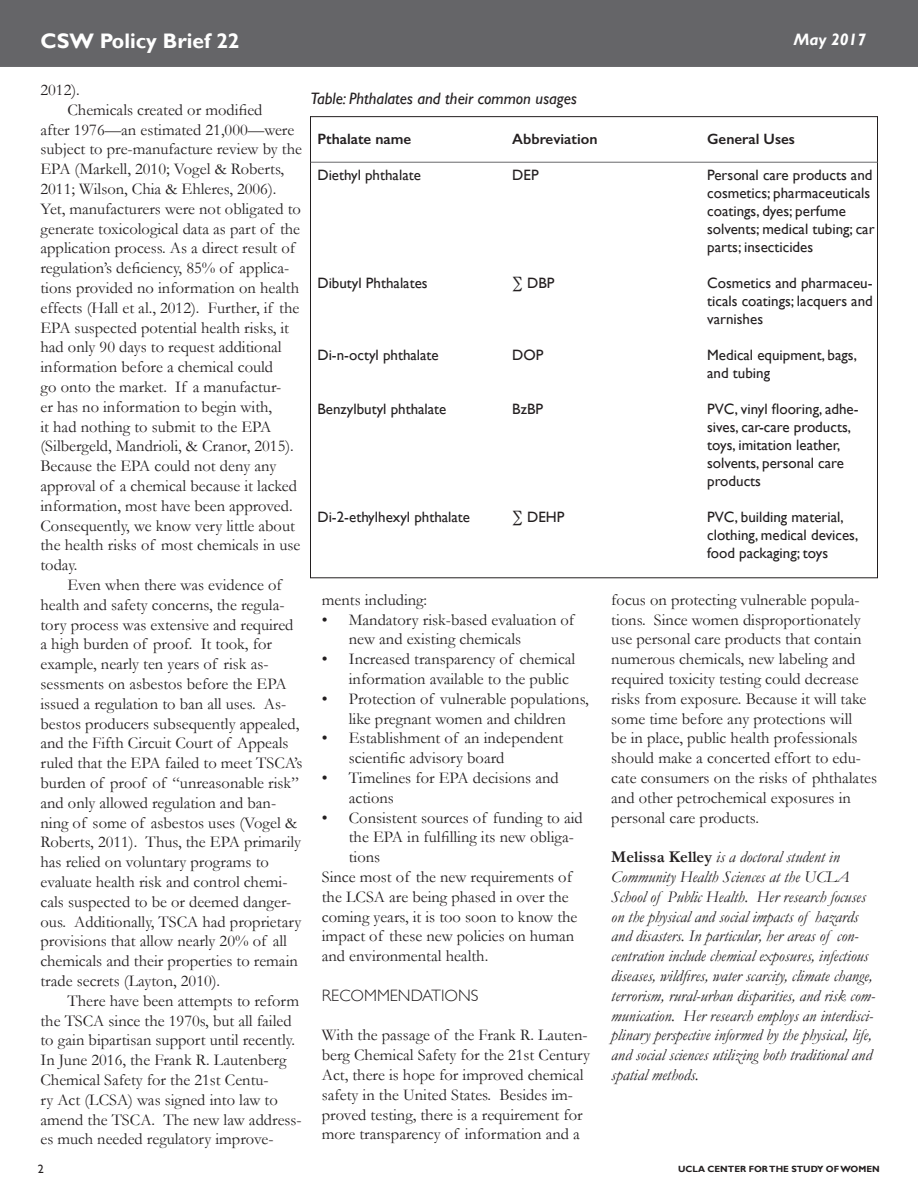
<style>
.page{position:relative;width:918px;height:1188px;background:#fff}
.page>*{position:absolute;margin:0;border:0;box-sizing:border-box;transform-origin:0 0}
.t1{font:700 21px "Gill Sans";color:#fff}
.Paragraph_Style_1{font:16.5px/19.8px "Garamond";color:#231f20}
.Paragraph_Style_1-2{font:italic 16.5px/19.8px "Garamond";color:#231f20}
.t2{font:italic 16.5px "Gill Sans";color:#231f20}
.Paragraph_Style_1-3{font:300 16.5px "Gill Sans";color:#231f20}
.t3{font:italic 700 16.5px "Gill Sans";color:#fff}
.t4{font:15px/18px "Gill Sans";color:#231f20}
.t5{font:600 15px "Gill Sans";color:#231f20}
.t6{font:12px "Gill Sans";color:#231f20}
.t7{font:700 9px "Gill Sans";color:#231f20}
.s1{font-weight:700;font-style:normal}
</style>
<div class="page">
<div style="left:0;top:0;width:918px;height:67px;background:#656568"></div>
<hr style="left:310px;top:162px;width:568px;height:1px;background:#67676a">
<p class="t1" style="left:40px;top:28px;width:201px">CSW Policy Brief 22</p>
<p class="t3" style="left:794px;top:30px;width:74px">May 2017</p>
<p class="Paragraph_Style_1" style="left:40px;top:80px;width:41px">2012).</p>
<p class="Paragraph_Style_1" style="left:40px;top:100px;width:263px;text-indent:27px">Chemicals created or modified<br>after 1976—an estimated 21,000—were subject to pre-manufacture review by the EPA (Markell, 2010; Vogel &amp; Roberts, 2011; Wilson, Chia &amp; Ehleres, 2006).<br>Yet, manufacturers were not obligated to generate toxicological data as part of the application process. As a direct result of regulation’s deficiency, 85% of applica&shy;tions provided no information on health effects (Hall et al., 2012). Further, if the EPA suspected potential health risks, it had only 90 days to request additional information before a chemical could<br>go onto the market. If a manufactur-<br>er has no information to begin with,<br>it had nothing to submit to the EPA (Silbergeld, Mandrioli, &amp; Cranor, 2015).<br>Because the EPA could not deny any approval of a chemical because it lacked information, most have been approved.<br>Consequently, we know very little about the health risks of most chemicals in use today.</p>
<p class="Paragraph_Style_1" style="left:40px;top:575px;width:263px;text-indent:27px">Even when there was evidence of health and safety concerns, the regula&shy;tory process was extensive and required a high burden of proof. It took, for example, nearly ten years of risk as&shy;sessments on asbestos before the EPA issued a regulation to ban all uses. As&shy;bestos producers subsequently appealed, and the Fifth Circuit Court of Appeals ruled that the EPA failed to meet TSCA’s burden of proof of “unreasonable risk” and only allowed regulation and ban&shy;ning of some of asbestos uses (Vogel &amp; Roberts, 2011). Thus, the EPA primarily has relied on voluntary programs to evaluate health risk and control chemi&shy;cals suspected to be or deemed danger&shy;ous. Additionally, TSCA had proprietary provisions that allow nearly 20% of all chemicals and their properties to remain trade secrets (Layton, 2010).</p>
<p class="Paragraph_Style_1" style="left:40px;top:991px;width:263px;text-indent:27px">There have been attempts to reform the TSCA since the 1970s, but all failed to gain bipartisan support until recently.<br>In June 2016, the Frank R. Lautenberg Chemical Safety for the 21st Centu-<br>ry Act (LCSA) was signed into law to amend the TSCA. The new law address&shy;es much needed regulatory improve-</p>
<p class="t2" style="left:310px;top:89px;width:268px">Table: Phthalates and their common usages</p>
<p class="t5" style="left:317px;top:130px;width:95px">Pthalate name</p>
<p class="t4" style="left:317px;top:166px;width:105px">Diethyl phthalate</p>
<p class="t5" style="left:707px;top:130px;width:89px">General Uses</p>
<p class="t4" style="left:707px;top:166px;width:169px">Personal care products and cosmetics; pharmaceuticals coatings, dyes; perfume solvents; medical tubing; car parts; insecticides</p>
<p class="t4" style="left:707px;top:274px;width:167px;text-align:justify">Cosmetics and pharmaceu&shy;ticals coatings; lacquers and varnishes</p>
<p class="t4" style="left:707px;top:346px;width:151px">Medical equipment, bags, and tubing</p>
<p class="t4" style="left:707px;top:400px;width:153px">PVC, vinyl flooring, adhe&shy;sives, car-care products, toys, imitation leather, solvents, personal care products</p>
<p class="t4" style="left:707px;top:508px;width:153px">PVC, building material, clothing, medical devices, food packaging; toys</p>
<p class="t5" style="left:512px;top:130px;width:87px">Abbreviation</p>
<p class="t4" style="left:512px;top:166px;width:28px">DEP</p>
<p class="t4" style="left:512px;top:274px;width:44px">∑ DBP</p>
<p class="t4" style="left:317px;top:274px;width:112px">Dibutyl Phthalates</p>
<p class="t4" style="left:512px;top:346px;width:33px">DOP</p>
<p class="t4" style="left:317px;top:346px;width:123px">Di-n-octyl phthalate</p>
<p class="t4" style="left:512px;top:400px;width:32px">BzBP</p>
<p class="t4" style="left:317px;top:400px;width:131px">Benzylbutyl phthalate</p>
<p class="t4" style="left:512px;top:508px;width:54px">∑ DEHP</p>
<p class="t4" style="left:317px;top:508px;width:154px">Di-2-ethylhexyl phthalate</p>
<p class="Paragraph_Style_1" style="left:611px;top:590px;width:267px">focus on protecting vulnerable popula&shy;tions. Since women disproportionately use personal care products that contain numerous chemicals, new labeling and required toxicity testing could decrease risks from exposure. Because it will take some time before any protections will<br>be in place, public health professionals should make a concerted effort to edu&shy;cate consumers on the risks of phthalates and other petrochemical exposures in personal care products.</p>
<p class="Paragraph_Style_1-2" style="left:611px;top:847px;width:266px"><span class="s1">Melissa Kelley</span> is a doctoral student in Community Health Sciences at the UCLA School of Public Health. Her research focuses on the physical and social impacts of hazards and disasters. In particular, her areas of con&shy;centration include chemical exposures, infectious diseases, wildfires, water scarcity, climate change, terrorism, rural-urban disparities, and risk com&shy;munication. Her research employs an interdisci&shy;plinary perspective informed by the physical, life, and social sciences utilizing both traditional and spatial methods.</p>
<p class="Paragraph_Style_1" style="left:322px;top:590px;width:107px">ments including:</p>
<p class="Paragraph_Style_1" style="left:349px;top:609px;width:227px;text-indent:-27px">• Mandatory risk-based evaluation of new and existing chemicals</p>
<p class="Paragraph_Style_1" style="left:349px;top:649px;width:228px;text-indent:-27px">• Increased transparency of chemical information available to the public</p>
<p class="Paragraph_Style_1" style="left:322px;top:689px;width:268px;text-align:center">• Protection of vulnerable populations, like pregnant women and children</p>
<p class="Paragraph_Style_1" style="left:349px;top:728px;width:216px;text-indent:-27px">• Establishment of an independent scientific advisory board</p>
<p class="Paragraph_Style_1" style="left:349px;top:768px;width:211px;text-indent:-27px">• Timelines for EPA decisions and actions</p>
<p class="Paragraph_Style_1" style="left:349px;top:807px;width:235px;text-indent:-27px">• Consistent sources of funding to aid the EPA in fulfilling its new obliga&shy;tions</p>
<p class="Paragraph_Style_1" style="left:322px;top:867px;width:257px">Since most of the new requirements of the LCSA are being phased in over the coming years, it is too soon to know the impact of these new policies on human and environmental health.</p>
<p class="Paragraph_Style_1-3" style="left:322px;top:982px;width:158px">RECOMMENDATIONS</p>
<p class="Paragraph_Style_1" style="left:322px;top:1025px;width:270px">With the passage of the Frank R. Lauten&shy;berg Chemical Safety for the 21st Century Act, there is hope for improved chemical safety in the United States. Besides im&shy;proved testing, there is a requirement for more transparency of information and a</p>
<p class="t6" style="left:38px;top:1162px;width:7px">2</p>
<p class="t7" style="left:678px;top:1164px;width:203px">UCLA CENTER FOR THE STUDY OF WOMEN</p>
</div>
